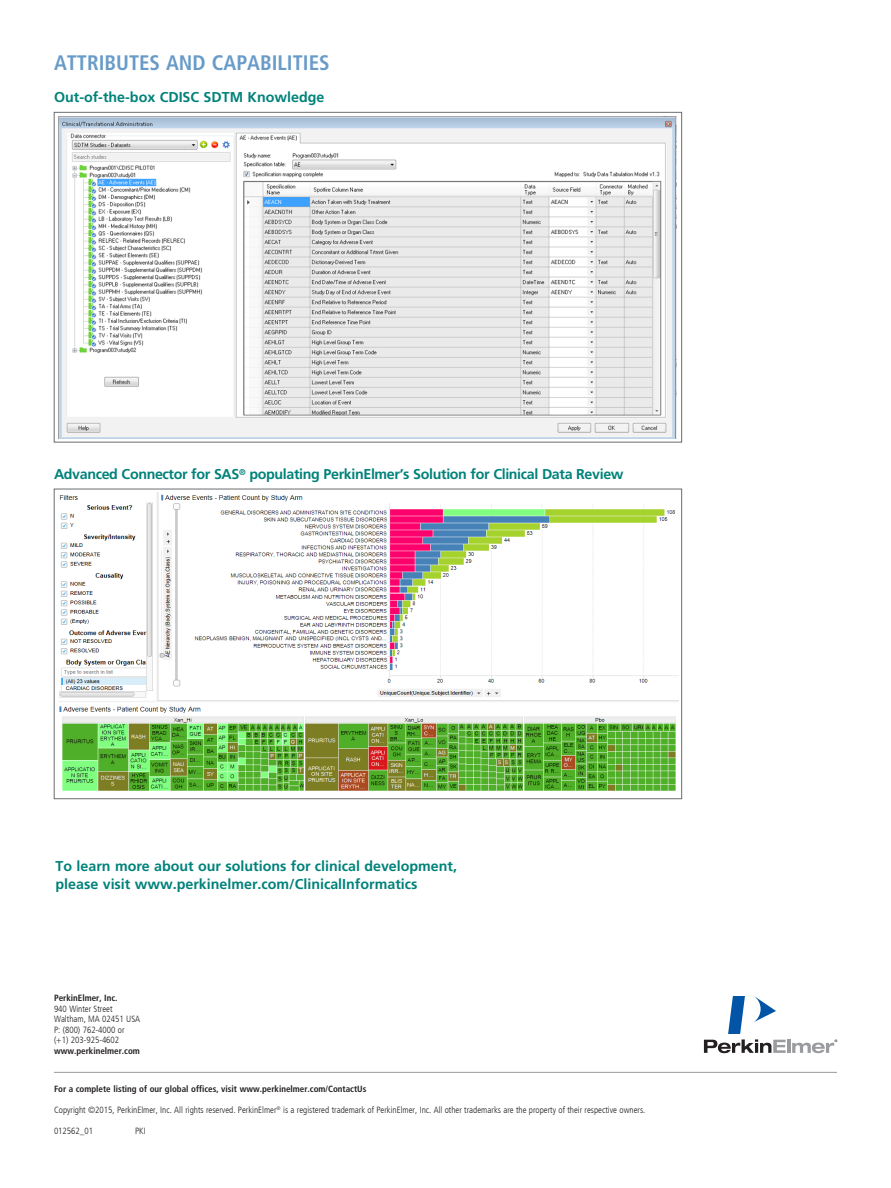
<style>
.page{position:relative;width:891px;height:1188px;background:#fff}
.page>*{position:absolute;margin:0;border:0;box-sizing:border-box;transform-origin:0 0}
.Intro_Subhead{font:700 condensed 21px "Frutiger LT Com";color:#689bc8}
.Intro_Subhead-2{font:700 14.25px/18px "Frutiger LT Com";color:#00827a}
.Intro_Subhead-3{font:700 14.25px "Frutiger LT Com";letter-spacing:-.025em;color:#00827a}
.Signoff_Address{font:300 condensed 9px/10.5px "Frutiger LT Com";color:#231f20}
.Signoff_Address-2{font:700 condensed 9px "Frutiger LT Com";color:#231f20}
.s1{font-weight:700}
</style>
<div class="page">
<hr style="left:54px;top:1072px;width:783px;height:1px;background:#999b9e">
<img style="left:59px;top:117px;width:618px;height:321px">
<img style="left:59px;top:492px;width:619px;height:299px">
<hr style="left:787px;top:1039px;width:3px;height:14px;background:#999b9e">
<svg style="left:704px;top:996px;width:82px;height:57px"></svg>
<svg style="left:792px;top:1039px;width:45px;height:14px"></svg>
<p class="Intro_Subhead" style="left:54px;top:50px;width:277px">ATTRIBUTES AND CAPABILITIES</p>
<p class="Intro_Subhead-2" style="left:54px;top:89px;width:272px">Out-of-the-box CDISC SDTM Knowledge</p>
<p class="Intro_Subhead-3" style="left:54px;top:466px;width:571px">Advanced Connector for SAS<sup>®</sup> populating PerkinElmer’s Solution for Clinical Data Review</p>
<p class="Intro_Subhead-2" style="left:56px;top:858px;width:403px">To learn more about our solutions for clinical development, please visit www.perkinelmer.com/ClinicalInformatics</p>
<p class="Signoff_Address" style="left:54px;top:993px;width:88px"><span class="s1">PerkinElmer, Inc.<br></span>940 Winter Street<br>Waltham, MA 02451 USA</p>
<p class="Signoff_Address" style="left:54px;top:1024px;width:72px">P: (800) 762-4000 or</p>
<p class="Signoff_Address" style="left:54px;top:1035px;width:67px">(+1) 203-925-4602</p>
<p class="Signoff_Address-2" style="left:54px;top:1045px;width:87px">www.perkinelmer.com</p>
<p class="Signoff_Address-2" style="left:54px;top:1083px;width:314px">For a complete listing of our global offices, visit www.perkinelmer.com/ContactUs</p>
<p class="Signoff_Address" style="left:54px;top:1105px;width:593px">Copyright ©2015, PerkinElmer, Inc. All rights reserved. PerkinElmer<sup>®</sup> is a registered trademark of PerkinElmer, Inc. All other trademarks are the property of their respective owners.</p>
<p class="Signoff_Address" style="left:54px;top:1126px;width:41px">012562_01</p>
<p class="Signoff_Address" style="left:135px;top:1126px;width:12px">PKI</p>
</div>
